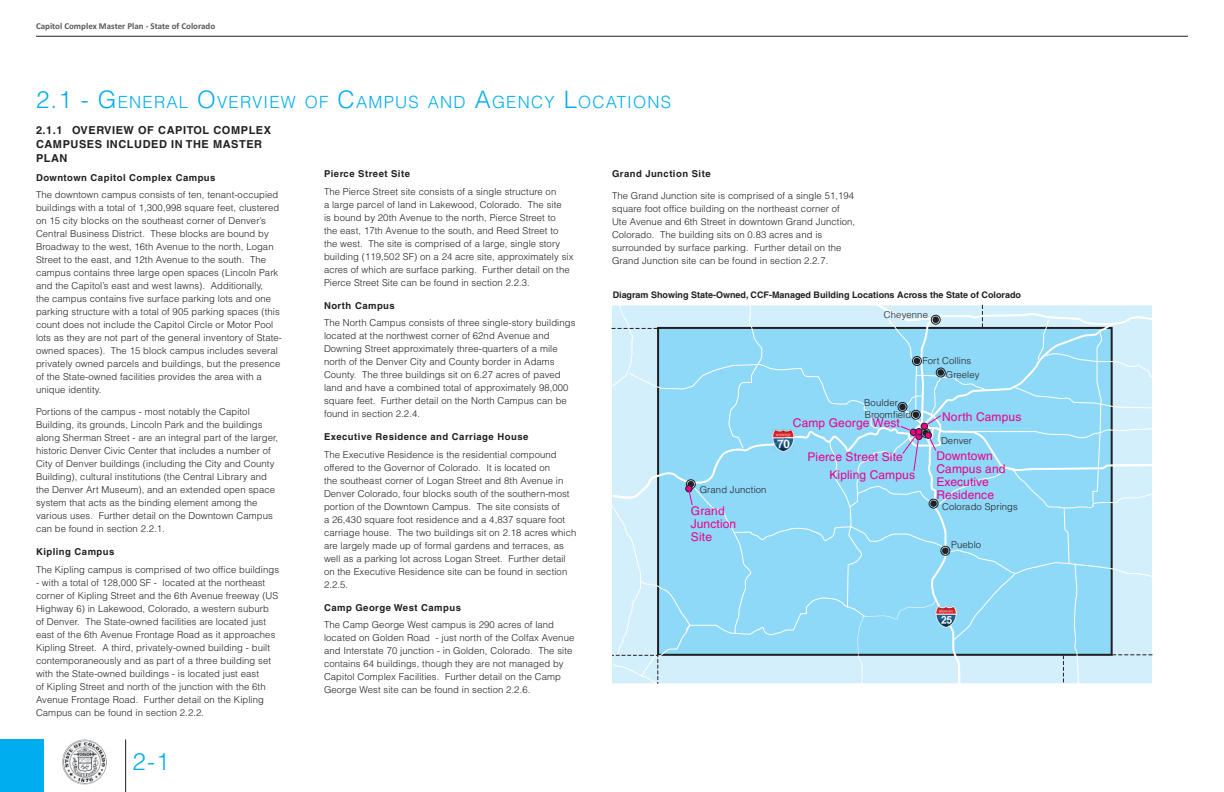
<style>
.page{position:relative;width:1224px;height:792px;background:#fff}
.page>*{position:absolute;margin:0;border:0;box-sizing:border-box;transform-origin:0 0}
.t1{font:300 24px "Helvetica";color:#00aeef}
.t2{font:300 16.8px "Helvetica";letter-spacing:.07em;color:#00aeef}
.t3{font:12px/13px "Helvetica";letter-spacing:.01em;color:#ec008c}
.t4{font:700 11px/14px "Helvetica";letter-spacing:.05em;color:#231f20}
.t5{font:300 9.5px/13px "Helvetica";letter-spacing:.01em;color:#231f20}
.t6{font:700 9.5px "Helvetica";letter-spacing:.05em;color:#231f20}
.t7{font:700 9px "Helvetica";color:#231f20}
.t8{font:700 9px "Calibri";color:#58595b}
.s1{font-size:24px}
</style>
<div class="page">
<hr style="left:36px;top:36px;width:1152px;height:1px;background:#231f20">
<img style="left:63px;top:739px;width:21px;height:17px">
<div style="left:0;top:739px;width:44px;height:53px;background:#00aeef"></div>
<hr style="left:125px;top:739px;width:1px;height:53px;background:#231f20">
<svg style="left:611px;top:304px;width:542px;height:380px;background:#a2dbf4"></svg>
<p class="t8" style="left:36px;top:23px;width:181px">Capitol Complex Master Plan - State of Colorado</p>
<h2 class="t2" style="left:36px;top:96px;width:637px"><span class="s1">2.1 - G</span>ENERAL <span class="s1">O</span>VERVIEW OF <span class="s1">C</span>AMPUS AND <span class="s1">A</span>GENCY <span class="s1">L</span>OCATIONS</h2>
<p class="t4" style="left:36px;top:125px;width:237px">2.1.1 OVERVIEW OF CAPITOL COMPLEX<br>CAMPUSES INCLUDED IN THE MASTER<br>PLAN</p>
<p class="t6" style="left:36px;top:174px;width:181px">Downtown Capitol Complex Campus</p>
<p class="t5" style="left:36px;top:190px;width:248px">The downtown campus consists of ten, tenant-occupied buildings with a total of 1,300,998 square feet, clustered on 15 city blocks on the southeast corner of Denver’s Central Business District. These blocks are bound by Broadway to the west, 16th Avenue to the north, Logan Street to the east, and 12th Avenue to the south. The campus contains three large open spaces (Lincoln Park and the Capitol’s east and west lawns). Additionally,<br>the campus contains five surface parking lots and one parking structure with a total of 905 parking spaces (this count does not include the Capitol Circle or Motor Pool lots as they are not part of the general inventory of State&shy;owned spaces). The 15 block campus includes several privately owned parcels and buildings, but the presence of the State-owned facilities provides the area with a unique identity.</p>
<p class="t5" style="left:36px;top:407px;width:244px">Portions of the campus - most notably the Capitol Building, its grounds, Lincoln Park and the buildings along Sherman Street - are an integral part of the larger, historic Denver Civic Center that includes a number of City of Denver buildings (including the City and County Building), cultural institutions (the Central Library and the Denver Art Museum), and an extended open space system that acts as the binding element among the various uses. Further detail on the Downtown Campus can be found in section 2.2.1.</p>
<p class="t6" style="left:36px;top:549px;width:80px">Kipling Campus</p>
<p class="t5" style="left:36px;top:564px;width:245px">The Kipling campus is comprised of two office buildings</p>
<p class="t5" style="left:36px;top:577px;width:244px">- with a total of 128,000 SF - located at the northeast corner of Kipling Street and the 6th Avenue freeway (US Highway 6) in Lakewood, Colorado, a western suburb of Denver. The State-owned facilities are located just east of the 6th Avenue Frontage Road as it approaches Kipling Street. A third, privately-owned building - built contemporaneously and as part of a three building set with the State-owned buildings - is located just east<br>of Kipling Street and north of the junction with the 6th Avenue Frontage Road. Further detail on the Kipling Campus can be found in section 2.2.2.</p>
<p class="t6" style="left:612px;top:170px;width:100px">Grand Junction Site</p>
<p class="t5" style="left:612px;top:190px;width:245px">The Grand Junction site is comprised of a single 51,194 square foot office building on the northeast corner of Ute Avenue and 6th Street in downtown Grand Junction, Colorado. The building sits on 0.83 acres and is surrounded by surface parking. Further detail on the Grand Junction site can be found in section 2.2.7.</p>
<p class="t6" style="left:324px;top:170px;width:88px">Pierce Street Site</p>
<p class="t5" style="left:324px;top:186px;width:251px">The Pierce Street site consists of a single structure on<br>a large parcel of land in Lakewood, Colorado. The site<br>is bound by 20th Avenue to the north, Pierce Street to<br>the east, 17th Avenue to the south, and Reed Street to the west. The site is comprised of a large, single story building (119,502 SF) on a 24 acre site, approximately six acres of which are surface parking. Further detail on the Pierce Street Site can be found in section 2.2.3.</p>
<p class="t6" style="left:324px;top:302px;width:72px">North Campus</p>
<p class="t5" style="left:324px;top:317px;width:253px">The North Campus consists of three single-story buildings located at the northwest corner of 62nd Avenue and Downing Street approximately three-quarters of a mile north of the Denver City and County border in Adams County. The three buildings sit on 6.27 acres of paved land and have a combined total of approximately 98,000 square feet. Further detail on the North Campus can be found in section 2.2.4.</p>
<p class="t6" style="left:324px;top:433px;width:206px">Executive Residence and Carriage House</p>
<p class="t5" style="left:324px;top:449px;width:254px">The Executive Residence is the residential compound offered to the Governor of Colorado. It is located on<br>the southeast corner of Logan Street and 8th Avenue in Denver Colorado, four blocks south of the southern-most portion of the Downtown Campus. The site consists of<br>a 26,430 square foot residence and a 4,837 square foot carriage house. The two buildings sit on 2.18 acres which are largely made up of formal gardens and terraces, as well as a parking lot across Logan Street. Further detail on the Executive Residence site can be found in section 2.2.5.</p>
<p class="t6" style="left:324px;top:604px;width:139px">Camp George West Campus</p>
<p class="t5" style="left:324px;top:619px;width:252px">The Camp George West campus is 290 acres of land located on Golden Road - just north of the Colfax Avenue and Interstate 70 junction - in Golden, Colorado. The site contains 64 buildings, though they are not managed by Capitol Complex Facilities. Further detail on the Camp George West site can be found in section 2.2.6.</p>
<p class="t7" style="left:613px;top:291px;width:410px">Diagram Showing State-Owned, CCF-Managed Building Locations Across the State of Colorado</p>
<p class="t5" style="left:884px;top:309px;width:45px">Cheyenne</p>
<p class="t5" style="left:922px;top:355px;width:50px">Fort Collins</p>
<p class="t5" style="left:946px;top:369px;width:35px">Greeley</p>
<p class="t5" style="left:864px;top:397px;width:49px;line-height:12.7px">Boulder<br>Broomfield</p>
<p class="t3" style="left:942px;top:411px;width:81px">North Campus</p>
<p class="t3" style="left:793px;top:418px;width:108px">Camp George West</p>
<p class="t5" style="left:941px;top:435px;width:33px">Denver</p>
<p class="t3" style="left:936px;top:450px;width:71px">Downtown<br>Campus and<br>Executive<br>Residence</p>
<p class="t3" style="left:807px;top:451px;width:97px">Pierce Street Site</p>
<p class="t3" style="left:829px;top:470px;width:87px">Kipling Campus</p>
<p class="t5" style="left:700px;top:484px;width:68px">Grand Junction</p>
<p class="t5" style="left:942px;top:501px;width:77px">Colorado Springs</p>
<p class="t3" style="left:691px;top:505px;width:47px">Grand<br>Junction<br>Site</p>
<p class="t5" style="left:951px;top:539px;width:32px">Pueblo</p>
<h1 class="t1" style="left:132px;top:752px;width:39px">2-1</h1>
</div>
